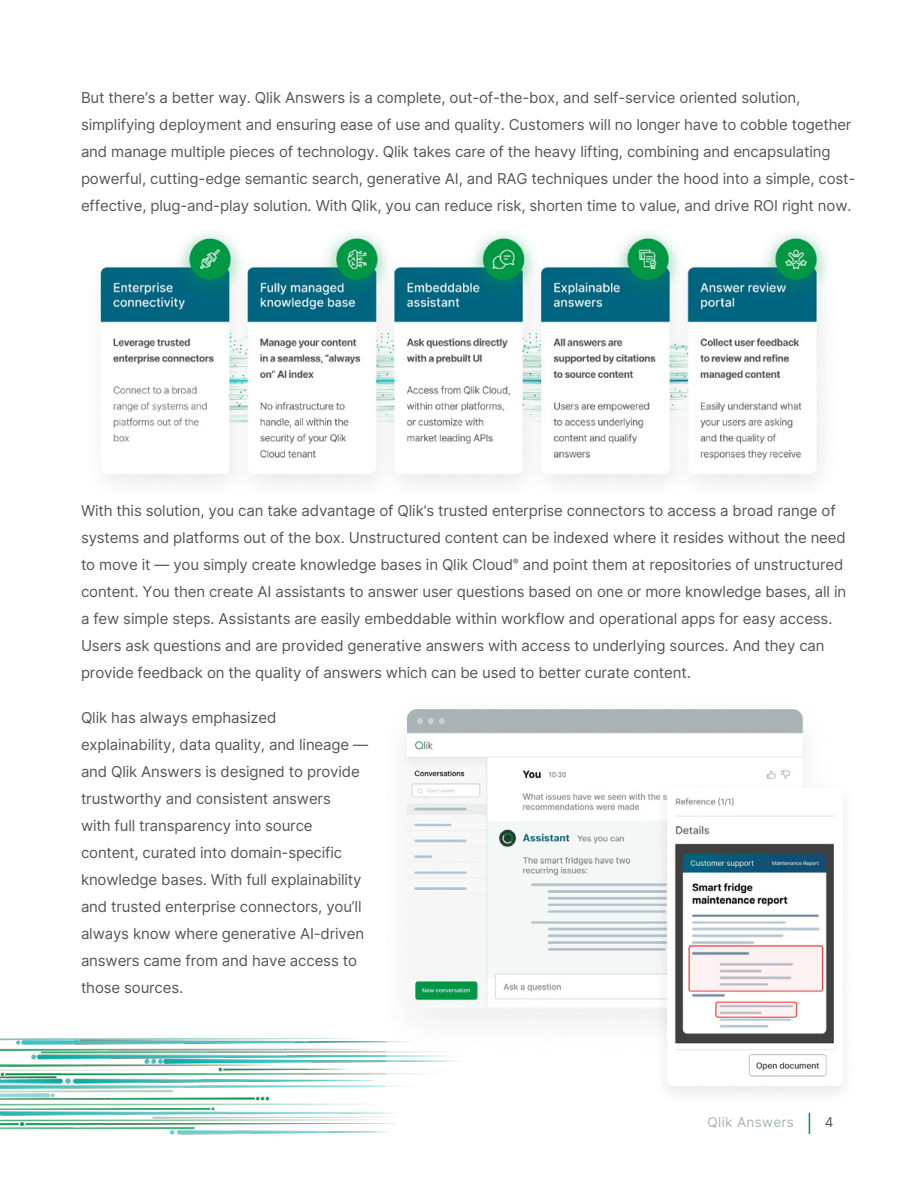
<style>
.page{position:relative;width:918px;height:1188px;background:#fff}
.page>*{position:absolute;margin:0;border:0;box-sizing:border-box;transform-origin:0 0}
.t1{font:15px/27px "Inter";letter-spacing:-.01em;color:#54565a}
.t2{font:13.5px "Inter";letter-spacing:.025em;color:#a9b3b6}
.t3{font:13.5px "Inter";color:#54565a}
</style>
<div class="page">
<img style="left:0;top:1038px;width:396px;height:97px">
<img style="left:100px;top:233px;width:727px;height:251px">
<img style="left:387px;top:709px;width:457px;height:398px">
<svg style="left:809px;top:1113px;width:1px;height:21px"></svg>
<p class="t1" style="left:81px;top:84px;width:776px">But there’s a better way. Qlik Answers is a complete, out-of-the-box, and self-service oriented solution, simplifying deployment and ensuring ease of use and quality. Customers will no longer have to cobble together and manage multiple pieces of technology. Qlik takes care of the heavy lifting, combining and encapsulating powerful, cutting-edge semantic search, generative AI, and RAG techniques under the hood into a simple, cost&shy;effective, plug-and-play solution. With Qlik, you can reduce risk, shorten time to value, and drive ROI right now.</p>
<p class="t1" style="left:81px;top:497px;width:767px">With this solution, you can take advantage of Qlik’s trusted enterprise connectors to access a broad range of systems and platforms out of the box. Unstructured content can be indexed where it resides without the need to move it — you simply create knowledge bases in Qlik Cloud<sup>®</sup> and point them at repositories of unstructured content. You then create AI assistants to answer user questions based on one or more knowledge bases, all in a few simple steps. Assistants are easily embeddable within workflow and operational apps for easy access.<br>Users ask questions and are provided generative answers with access to underlying sources. And they can provide feedback on the quality of answers which can be used to better curate content.</p>
<p class="t1" style="left:81px;top:704px;width:289px">Qlik has always emphasized explainability, data quality, and lineage — and Qlik Answers is designed to provide trustworthy and consistent answers<br>with full transparency into source content, curated into domain-specific knowledge bases. With full explainability and trusted enterprise connectors, you’ll always know where generative AI-driven answers came from and have access to those sources.</p>
<p class="t2" style="left:708px;top:1112px;width:88px">Qlik Answers</p>
<p class="t3" style="left:825px;top:1112px;width:10px">4</p>
</div>
